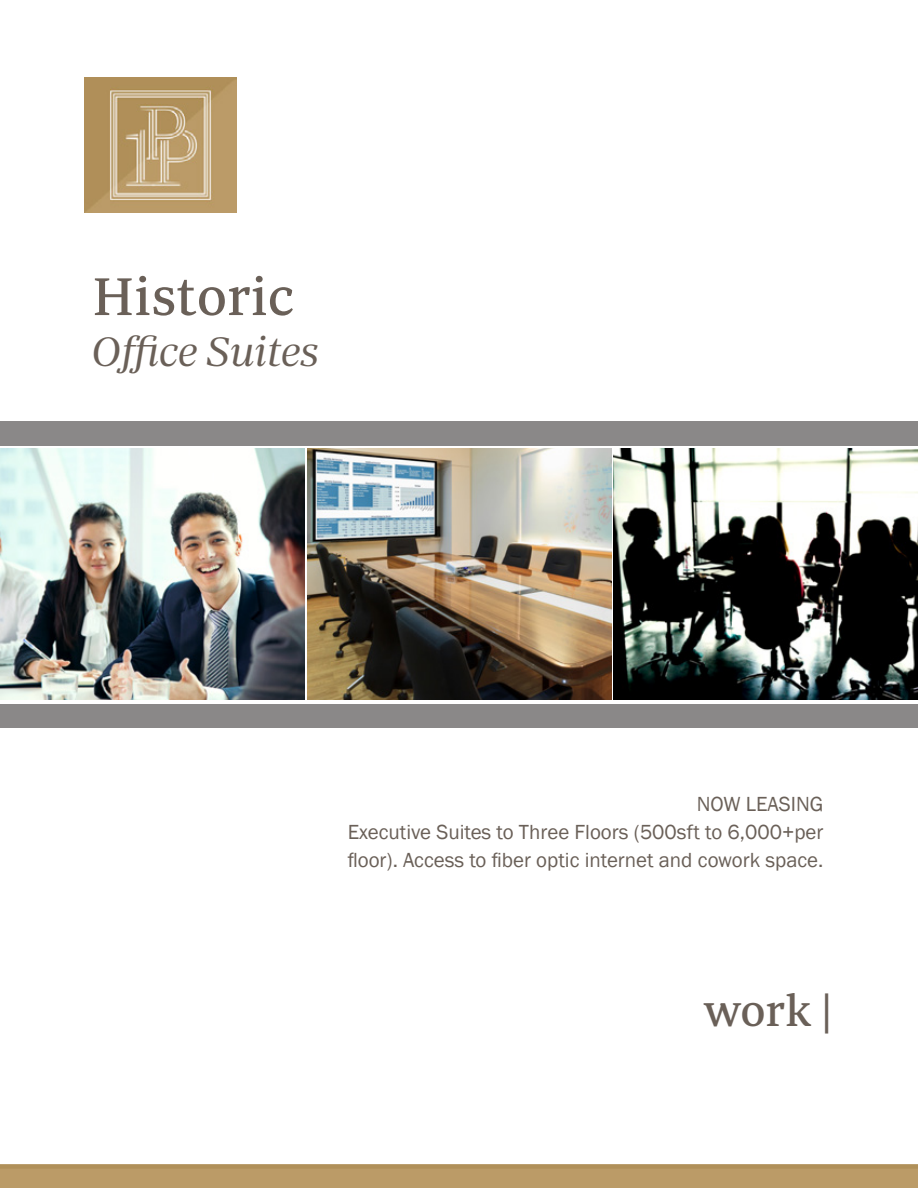
<style>
.page{position:relative;width:918px;height:1188px;background:#fff}
.page>*{position:absolute;margin:0;border:0;box-sizing:border-box;transform-origin:0 0}
.t1{font:54px "Periodico Text";color:#6a6058}
.t2{font:45px "Periodico Text";color:#6a6058}
.t3{font:42px "Periodico Display Lg It";letter-spacing:-.005em;color:#6a6058}
.t4{font:21px/28.2px "Franklin Gothic";color:#6a6058}
</style>
<div class="page">
<svg style="left:0;top:1164px;width:918px;height:24px;background:#b99965"></svg>
<div style="left:0;top:421px;width:918px;height:306px;background:#8a8888"></div>
<svg style="left:0;top:446px;width:918px;height:257px;background:#e9e8e6"></svg>
<img style="left:84px;top:78px;width:152px;height:135px">
<img style="left:0;top:449px;width:304px;height:251px">
<img style="left:307px;top:449px;width:304px;height:251px">
<img style="left:614px;top:449px;width:304px;height:251px">
<p class="t1" style="left:92px;top:266px;width:204px">Historic</p>
<p class="t3" style="left:92px;top:328px;width:228px">Office Suites</p>
<p class="t4" style="left:697px;top:790px;width:128px">NOW LEASING</p>
<p class="t4" style="left:348px;top:819px;width:477px">Executive Suites to Three Floors (500sft to 6,000+per floor). Access to fiber optic internet and cowork space.</p>
<p class="t2" style="left:704px;top:985px;width:130px">work |</p>
</div>
